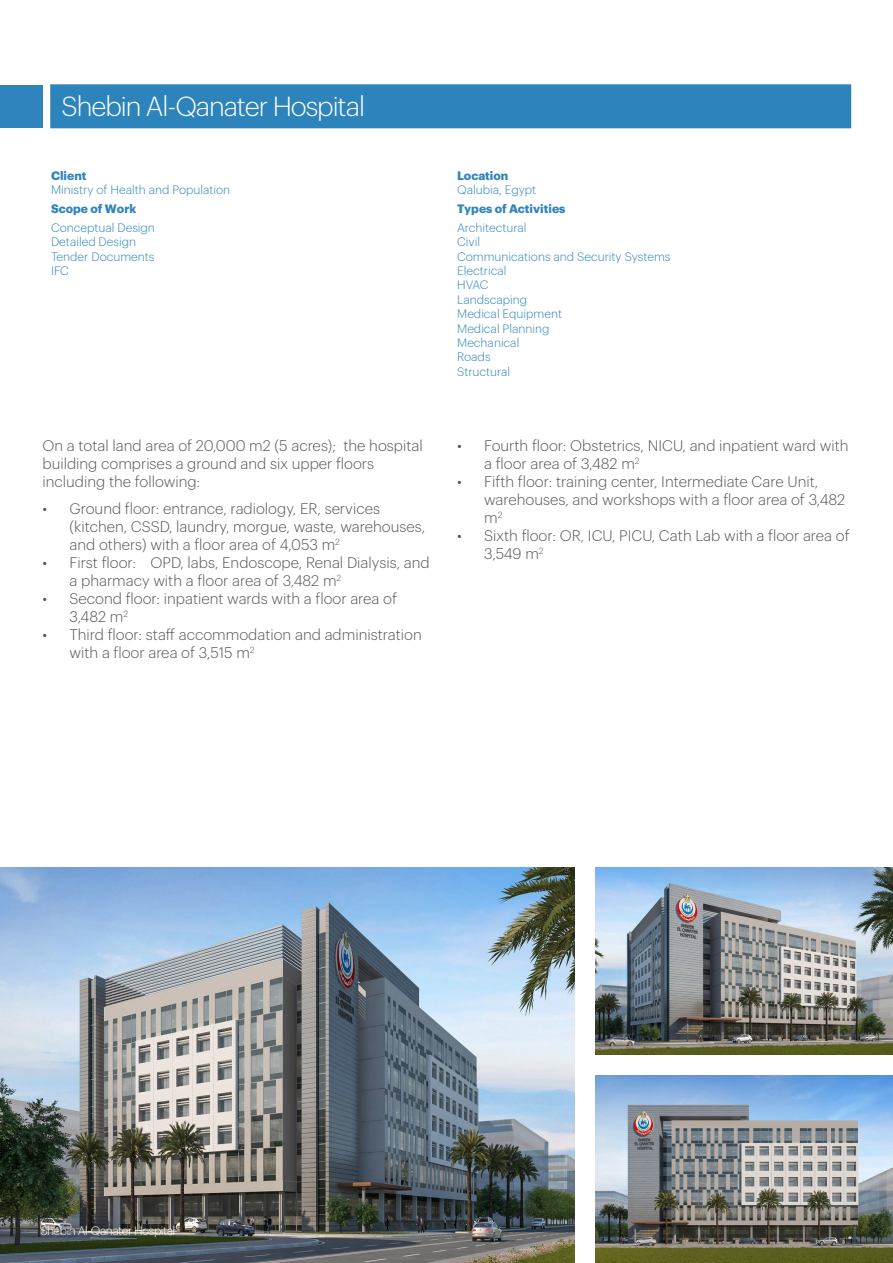
<style>
.page{position:relative;width:893px;height:1263px;background:#fff}
.page>*{position:absolute;margin:0;border:0;box-sizing:border-box;transform-origin:0 0}
.t1{font:300 27px "Graphik";letter-spacing:-.04em;color:#fff}
.t2{font:300 15px/18px "Graphik";color:#54555a}
.t3{font:300 12px "Graphik";color:#2f84be}
.t4{font:700 12px "Graphik";color:#2f84be}
.t5{font:300 12px "Graphik";letter-spacing:-.04em;color:#fff}
</style>
<div class="page">
<div style="left:0;top:85px;width:43px;height:43px;background:#2f84be"></div>
<div style="left:50px;top:84px;width:801px;height:44px;background:#2d84bc;border:2px solid #2d84bc"></div>
<img style="left:0;top:867px;width:574px;height:396px">
<img style="left:595px;top:867px;width:298px;height:187px">
<img style="left:595px;top:1076px;width:298px;height:187px">
<p class="t1" style="left:62px;top:87px;width:305px">Shebin Al-Qanater Hospital</p>
<p class="t4" style="left:51px;top:166px;width:37px">Client</p>
<p class="t3" style="left:51px;top:181px;width:181px">Ministry of Health and Population</p>
<p class="t4" style="left:51px;top:199px;width:87px">Scope of Work</p>
<p class="t3" style="left:51px;top:219px;width:105px">Conceptual Design</p>
<p class="t3" style="left:51px;top:233px;width:87px">Detailed Design</p>
<p class="t3" style="left:51px;top:247px;width:105px">Tender Documents</p>
<p class="t3" style="left:51px;top:262px;width:19px">IFC</p>
<p class="t2" style="left:43px;top:435px;width:382px">On a total land area of 20,000 m2 (5 acres); the hospital building comprises a ground and six upper floors including the following:</p>
<p class="t2" style="left:70px;top:498px;width:357px;text-indent:-27px">• Ground floor: entrance, radiology, ER, services (kitchen, CSSD, laundry, morgue, waste, warehouses, and others) with a floor area of 4,053 m<sup>2</sup></p>
<p class="t2" style="left:70px;top:552px;width:362px;text-indent:-27px">• First floor: OPD, labs, Endoscope, Renal Dialysis, and a pharmacy with a floor area of 3,482 m<sup>2</sup></p>
<p class="t2" style="left:70px;top:588px;width:329px;text-indent:-27px">• Second floor: inpatient wards with a floor area of<br>3,482 m<sup>2</sup></p>
<p class="t2" style="left:70px;top:624px;width:354px;text-indent:-27px">• Third floor: staff accommodation and administration with a floor area of 3,515 m<sup>2</sup></p>
<p class="t4" style="left:457px;top:166px;width:53px">Location</p>
<p class="t3" style="left:457px;top:181px;width:81px">Qalubia, Egypt</p>
<p class="t4" style="left:457px;top:199px;width:110px">Types of Activities</p>
<p class="t3" style="left:457px;top:219px;width:71px">Architectural</p>
<p class="t3" style="left:457px;top:233px;width:24px">Civil</p>
<p class="t3" style="left:457px;top:247px;width:215px">Communications and Security Systems</p>
<p class="t3" style="left:457px;top:262px;width:51px">Electrical</p>
<p class="t3" style="left:457px;top:276px;width:33px">HVAC</p>
<p class="t3" style="left:457px;top:291px;width:71px">Landscaping</p>
<p class="t3" style="left:457px;top:305px;width:107px">Medical Equipment</p>
<p class="t3" style="left:457px;top:319px;width:94px">Medical Planning</p>
<p class="t3" style="left:457px;top:334px;width:64px">Mechanical</p>
<p class="t3" style="left:457px;top:348px;width:35px">Roads</p>
<p class="t3" style="left:457px;top:363px;width:55px">Structural</p>
<p class="t2" style="left:484px;top:435px;width:366px;text-indent:-27px">• Fourth floor: Obstetrics, NICU, and inpatient ward with a floor area of 3,482 m<sup>2</sup></p>
<p class="t2" style="left:484px;top:471px;width:363px;text-indent:-27px">• Fifth floor: training center, Intermediate Care Unit, warehouses, and workshops with a floor area of 3,482 m<sup>2</sup></p>
<p class="t2" style="left:484px;top:525px;width:367px;text-indent:-27px">• Sixth floor: OR, ICU, PICU, Cath Lab with a floor area of<br>3,549 m<sup>2</sup></p>
<p class="t5" style="left:40px;top:1221px;width:136px">Shebin Al-Qanater Hospital</p>
</div>
